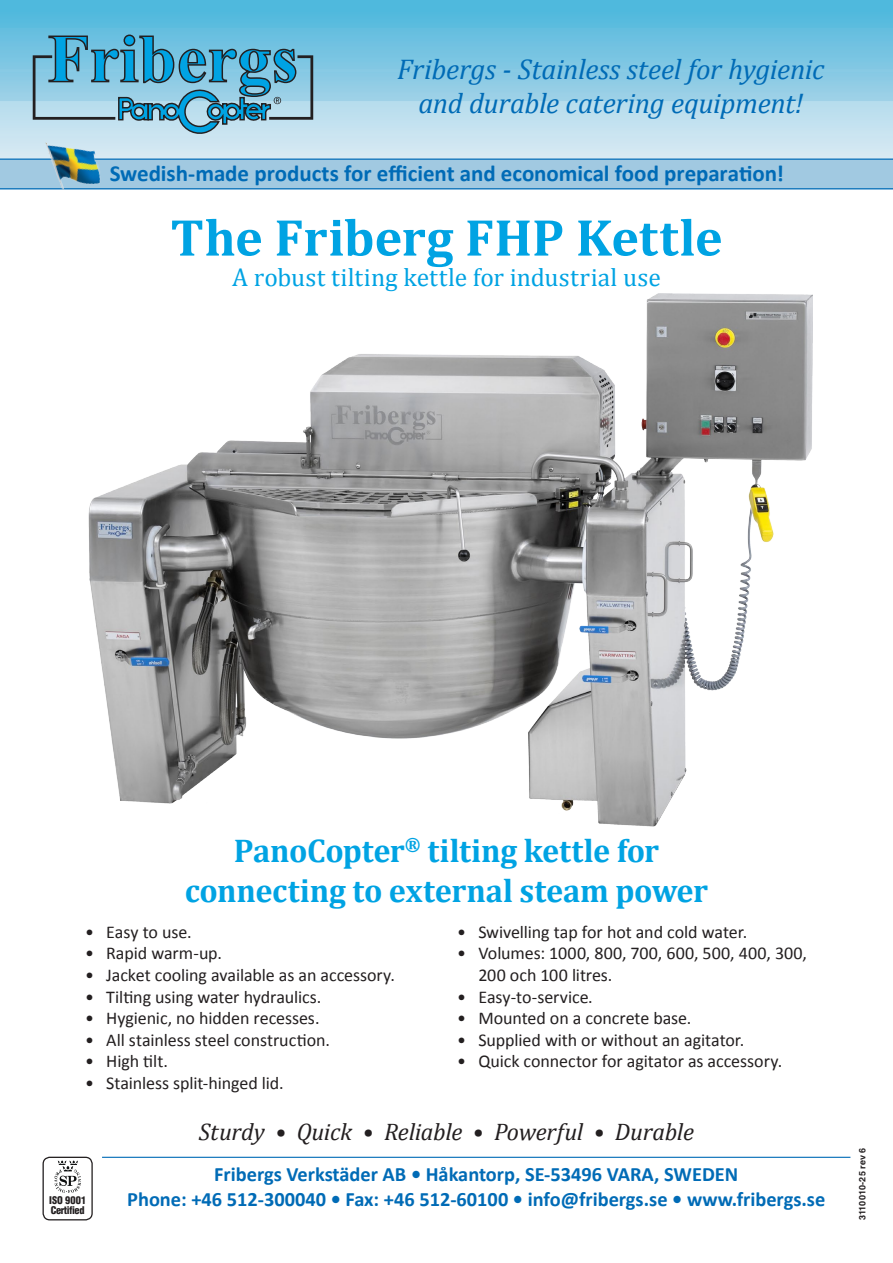
<style>
.page{position:relative;width:893px;height:1263px;background:#fff}
.page>*{position:absolute;margin:0;border:0;box-sizing:border-box;transform-origin:0 0}
.t1{font:700 52.5px "Cambria";letter-spacing:-.005em;color:#00a3e3}
.t2{font:700 33px/39.6px "Cambria";letter-spacing:-.01em;color:#00a3e3;text-align:center}
.t3{font:italic 28.65px/34.3px "Cambria";letter-spacing:-.015em;color:#006bb6;text-align:center}
.t4{font:25.5px "Cambria";letter-spacing:.005em;color:#00a3e3}
.t5{font:italic 24px "Cambria";letter-spacing:-.015em;color:#231f20}
.t6{font:700 22.95px "Calibri";letter-spacing:-.005em;color:#006bb6}
.t7{font:700 20.4px "Calibri";color:#006bb6}
.t8{font:18px/21.6px "Calibri";letter-spacing:-.005em;color:#231f20}
.t9{font:900 condensed 10.35px "Helvetica LT Std";letter-spacing:-.045em;color:#231f20}
.t10{font:700 9px "Helvetica LT Std";letter-spacing:.005em;color:#231f20}
</style>
<div class="page">
<hr style="left:102px;top:1157px;width:748px;height:1px;background:#006bb6">
<div style="left:43px;top:1157px;width:50px;height:63px;border:1px solid #231f20;border-radius:7px"></div>
<svg style="left:54px;top:1160px;width:27px;height:33px"></svg>
<div style="left:0;top:0;width:893px;height:12px;background:#4fb9dd"></div>
<svg style="left:0;top:12px;width:893px;height:89px;background:#75c3e1"></svg>
<div style="left:0;top:101px;width:893px;height:58px;background:linear-gradient(to bottom,#b5dced,#d8e9f3)"></div>
<hr style="left:0;top:159px;width:893px;height:1px;background:#006bb6">
<div style="left:0;top:160px;width:893px;height:28px;background:#a1c9e1"></div>
<hr style="left:0;top:188px;width:893px;height:1px;background:#006bb6">
<svg style="left:33px;top:34px;width:280px;height:101px;background:#6dadc7"></svg>
<img style="left:45px;top:142px;width:56px;height:47px">
<img style="left:88px;top:294px;width:725px;height:533px">
<svg style="left:169px;top:293px;width:555px;height:53px"></svg>
<h3 class="t3" style="left:397px;top:51px;width:429px">Fribergs - Stainless steel for hygienic and durable catering equipment!</h3>
<p class="t6" style="left:110px;top:159px;width:676px">Swedish-made products for efficient and economical food preparation!</p>
<p class="t1" style="left:170px;top:201px;width:554px">The Friberg FHP Kettle</p>
<p class="t4" style="left:232px;top:262px;width:430px">A robust tilting kettle for industrial use</p>
<p class="t2" style="left:185px;top:830px;width:525px">PanoCopter<sup>®</sup> tilting kettle for connecting to external steam power</p>
<p class="t8" style="left:85px;top:921px;width:108px">• Easy to use.</p>
<p class="t8" style="left:85px;top:942px;width:138px">• Rapid warm-up.</p>
<p class="t8" style="left:85px;top:964px;width:312px">• Jacket cooling available as an accessory.</p>
<p class="t8" style="left:85px;top:986px;width:238px">• Tilting using water hydraulics.</p>
<p class="t8" style="left:85px;top:1007px;width:236px">• Hygienic, no hidden recesses.</p>
<p class="t8" style="left:85px;top:1029px;width:246px">• All stainless steel construction.</p>
<p class="t8" style="left:85px;top:1050px;width:84px">• High tilt.</p>
<p class="t8" style="left:85px;top:1072px;width:200px">• Stainless split-hinged lid.</p>
<p class="t8" style="left:457px;top:921px;width:292px">• Swivelling tap for hot and cold water.</p>
<p class="t8" style="left:478px;top:942px;width:330px;text-indent:-21px">• Volumes: 1000, 800, 700, 600, 500, 400, 300,<br>200 och 100 litres.</p>
<p class="t8" style="left:457px;top:986px;width:137px">• Easy-to-service.</p>
<p class="t8" style="left:457px;top:1007px;width:236px">• Mounted on a concrete base.</p>
<p class="t8" style="left:457px;top:1029px;width:289px">• Supplied with or without an agitator.</p>
<p class="t8" style="left:457px;top:1050px;width:327px">• Quick connector for agitator as accessory.</p>
<p class="t5" style="left:199px;top:1114px;width:496px">Sturdy • Quick • Reliable • Powerful • Durable</p>
<p class="t7" style="left:214px;top:1161px;width:526px">Fribergs Verkstäder AB • Håkantorp, SE-53496 VARA, SWEDEN</p>
<p class="t9" style="left:49px;top:1193px;width:39px">ISO 9001</p>
<p class="t7" style="left:127px;top:1186px;width:700px">Phone: +46 512-300040 • Fax: +46 512-60100 • info@fribergs.se • www.fribergs.se</p>
<p class="t9" style="left:51px;top:1204px;width:35px">Certified</p>
<p class="t10" style="left:857px;top:1220px;width:74px;rotate:-90deg">3110010-25 rev 6</p>
</div>
